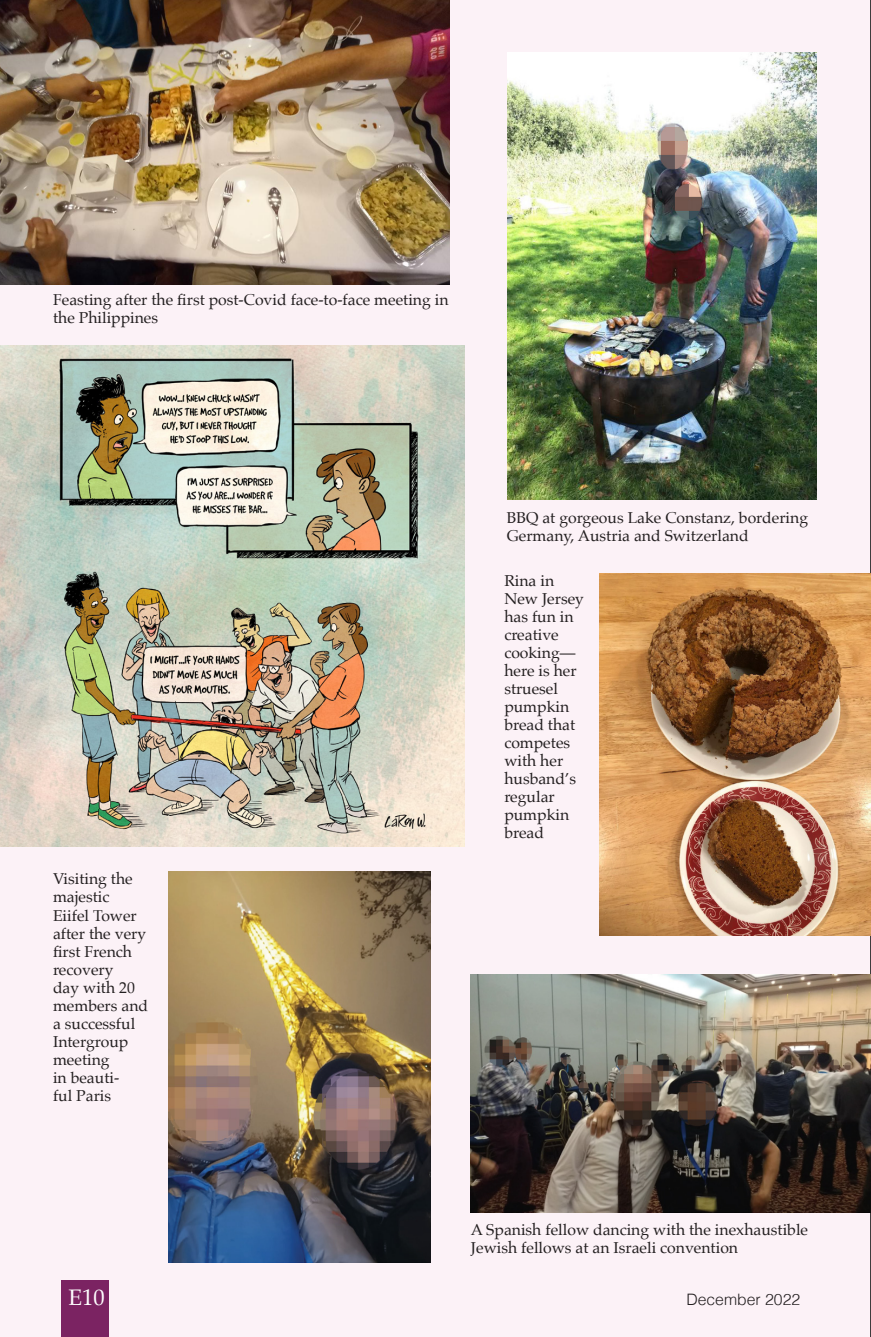
<style>
.page{position:relative;width:871px;height:1337px;background:#fff}
.page>*{position:absolute;margin:0;border:0;box-sizing:border-box;transform-origin:0 0}
.t1{font:22.5px "Palatino";color:#fff}
.t2{font:15.75px/18px "Palatino";color:#231f20}
.t3{font:300 15.75px "Helvetica";color:#231f20}
</style>
<div class="page">
<div style="left:0;top:0;width:871px;height:1336px;background:#fcf2f7"></div>
<img style="left:0;top:346px;width:464px;height:500px">
<hr style="left:870px;top:0;width:1px;height:1336px;background:#000">
<img style="left:508px;top:53px;width:309px;height:447px">
<img style="left:168px;top:871px;width:263px;height:391px">
<img style="left:599px;top:573px;width:271px;height:363px">
<div style="left:61px;top:1280px;width:48px;height:56px;background:#7b2362"></div>
<img style="left:0;top:0;width:449px;height:284px">
<img style="left:471px;top:975px;width:400px;height:237px">
<p class="t2" style="left:53px;top:290px;width:397px">Feasting after the first post-Covid face-to-face meeting in the Philippines</p>
<p class="t2" style="left:53px;top:870px;width:97px">Visiting the majestic<br>Eiifel Tower after the very first French recovery<br>day with 20 members and a successful<br>Intergroup meeting<br>in beauti-<br>ful Paris</p>
<p class="t2" style="left:507px;top:509px;width:303px">BBQ at gorgeous Lake Constanz, bordering<br>Germany, Austria and Switzerland</p>
<p class="t2" style="left:504px;top:571px;width:81px">Rina in<br>New Jersey has fun in creative cooking— here is her struesel pumpkin bread that competes with her husband’s regular pumpkin bread</p>
<p class="t2" style="left:471px;top:1220px;width:339px">A Spanish fellow dancing with the inexhaustible<br>Jewish fellows at an Israeli convention</p>
<p class="t1" style="left:69px;top:1278px;width:38px">E10</p>
<p class="t3" style="left:686px;top:1285px;width:115px">December 2022</p>
</div>
